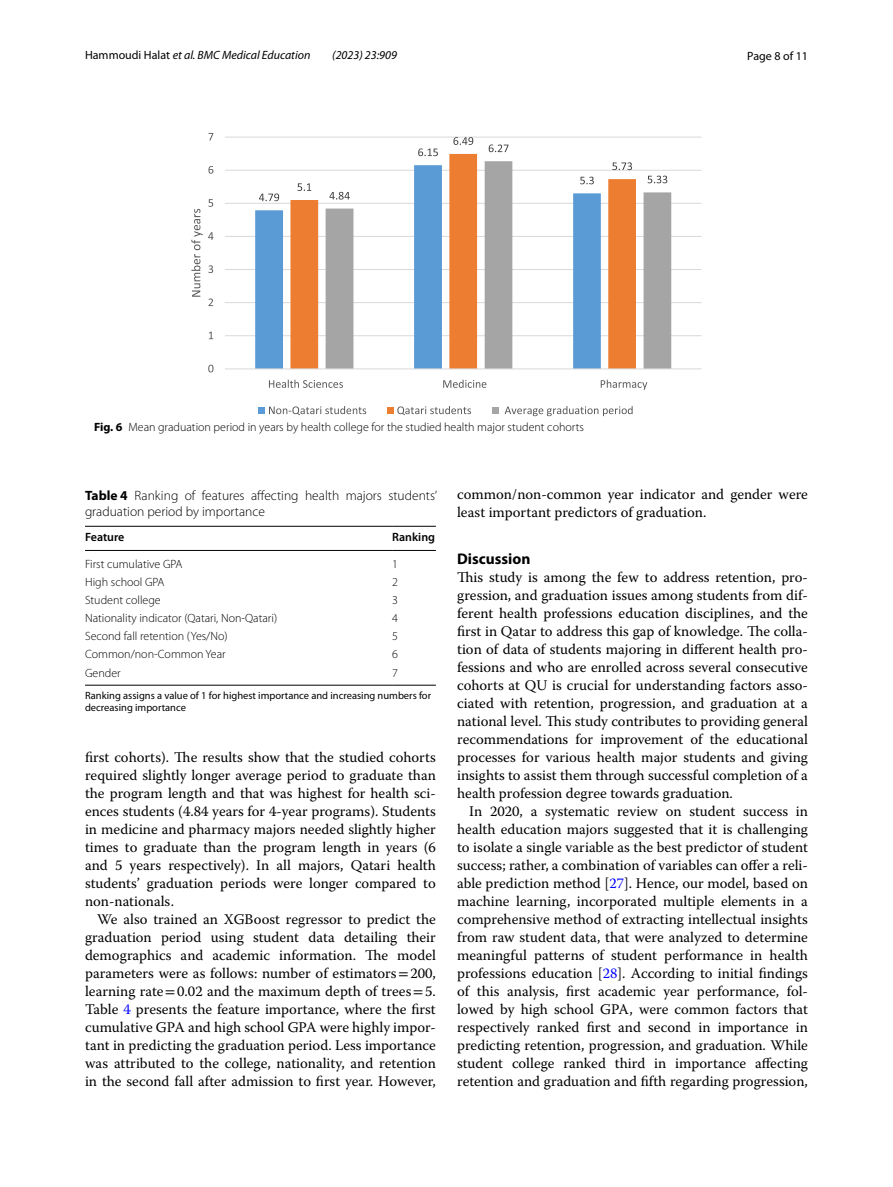
<style>
.page{position:relative;width:893px;height:1187px;background:#fff}
.page>*{position:absolute;margin:0;border:0;box-sizing:border-box;transform-origin:0 0}
.t1{font:700 15.45px "Myriad Pro";color:#000}
.t2{font:14.7px/18px "Warnock Pro";color:#000;text-align:justify}
.t3{font:300 13.5px/16.5px "Myriad Pro";color:#000}
.t4{font:300 12px "Myriad Pro";color:#000}
.t5{font:italic 12px "Myriad Pro";color:#000}
.t6{font:600 12px "Myriad Pro";color:#000}
.t7{font:12px "Myriad Pro";color:#000}
.t8{font:10.5px/12.8px "Myriad Pro";color:#000}
.s1{font-style:normal}
.s2{font-weight:700}
.s3{font-family:"STIX"}
.s4{color:#00f}
</style>
<div class="page">
<hr style="left:225px;top:335px;width:477px;height:1px;background:#d9d9d9">
<hr style="left:225px;top:302px;width:477px;height:1px;background:#d9d9d9">
<hr style="left:225px;top:269px;width:477px;height:1px;background:#d9d9d9">
<hr style="left:225px;top:236px;width:477px;height:1px;background:#d9d9d9">
<hr style="left:225px;top:203px;width:477px;height:1px;background:#d9d9d9">
<hr style="left:225px;top:170px;width:477px;height:1px;background:#d9d9d9">
<hr style="left:225px;top:137px;width:477px;height:1px;background:#d9d9d9">
<svg style="left:255px;top:196px;width:29px;height:172px;background:#6ba4d8"></svg>
<svg style="left:290px;top:154px;width:188px;height:214px;fill:#ed7d31"></svg>
<svg style="left:326px;top:161px;width:345px;height:207px"></svg>
<hr style="left:225px;top:368px;width:477px;height:1px;background:#d9d9d9">
<svg style="left:259px;top:193px;width:20px;height:8px"></svg>
<svg style="left:418px;top:148px;width:20px;height:8px"></svg>
<svg style="left:580px;top:177px;width:14px;height:7px"></svg>
<svg style="left:297px;top:183px;width:14px;height:8px"></svg>
<svg style="left:453px;top:137px;width:20px;height:8px"></svg>
<svg style="left:612px;top:162px;width:20px;height:8px"></svg>
<svg style="left:329px;top:192px;width:21px;height:7px"></svg>
<svg style="left:489px;top:144px;width:20px;height:8px"></svg>
<svg style="left:648px;top:176px;width:19px;height:7px"></svg>
<svg style="left:208px;top:364px;width:5px;height:8px"></svg>
<svg style="left:209px;top:331px;width:4px;height:8px"></svg>
<svg style="left:208px;top:166px;width:5px;height:8px"></svg>
<svg style="left:208px;top:133px;width:5px;height:7px"></svg>
<svg style="left:269px;top:379px;width:74px;height:9px"></svg>
<svg style="left:443px;top:379px;width:43px;height:9px"></svg>
<svg style="left:601px;top:379px;width:46px;height:11px"></svg>
<svg style="left:191px;top:199px;width:23px;height:107px"></svg>
<div style="left:259px;top:407px;width:6px;height:7px;background:#5b9bd5"></div>
<svg style="left:269px;top:406px;width:97px;height:9px"></svg>
<div style="left:387px;top:407px;width:7px;height:7px;background:#ed7d31"></div>
<svg style="left:397px;top:406px;width:74px;height:9px"></svg>
<div style="left:492px;top:407px;width:7px;height:7px;background:#a5a5a5"></div>
<svg style="left:505px;top:406px;width:128px;height:10px"></svg>
<hr style="left:85px;top:526px;width:307px;height:1px;background:#000">
<hr style="left:85px;top:550px;width:307px;height:1px;background:#000">
<hr style="left:392px;top:526px;width:44px;height:1px;background:#000">
<hr style="left:392px;top:550px;width:44px;height:1px;background:#000">
<hr style="left:85px;top:685px;width:307px;height:1px;background:#000">
<hr style="left:392px;top:685px;width:44px;height:1px;background:#000">
<p class="t5" style="left:85px;top:48px;width:227px"><span class="s1">Hammoudi Halat</span> et al. BMC Medical Education</p>
<p class="t5" style="left:332px;top:48px;width:66px">(2023) 23:909</p>
<p class="t7" style="left:747px;top:48px;width:62px">Page 8 of 11</p>
<p class="t4" style="left:94px;top:421px;width:491px"><span class="s2">Fig. 6</span> Mean graduation period in years by health college for the studied health major student cohorts</p>
<p class="t3" style="left:85px;top:487px;width:354px"><span class="s2">Table 4</span> Ranking of features affecting health majors students’ graduation period by importance</p>
<p class="t6" style="left:85px;top:529px;width:41px">Feature</p>
<p class="t6" style="left:392px;top:529px;width:44px">Ranking</p>
<p class="t4" style="left:85px;top:557px;width:99px">First cumulative GPA</p>
<p class="t4" style="left:392px;top:557px;width:7px">1</p>
<p class="t4" style="left:85px;top:575px;width:81px">High school GPA</p>
<p class="t4" style="left:392px;top:575px;width:7px">2</p>
<p class="t4" style="left:85px;top:593px;width:77px">Student college</p>
<p class="t4" style="left:392px;top:593px;width:7px">3</p>
<p class="t4" style="left:85px;top:611px;width:194px">Nationality indicator (Qatari, Non-Qatari)</p>
<p class="t4" style="left:392px;top:611px;width:7px">4</p>
<p class="t4" style="left:85px;top:629px;width:144px">Second fall retention (Yes/No)</p>
<p class="t4" style="left:392px;top:629px;width:7px">5</p>
<p class="t4" style="left:85px;top:647px;width:142px">Common/non-Common Year</p>
<p class="t4" style="left:392px;top:647px;width:7px">6</p>
<p class="t4" style="left:85px;top:666px;width:37px">Gender</p>
<p class="t4" style="left:392px;top:666px;width:7px">7</p>
<p class="t8" style="left:85px;top:688px;width:348px">Ranking assigns a value of 1 for highest importance and increasing numbers for decreasing importance</p>
<p class="t2" style="left:85px;top:747px;width:352px">first cohorts). The results show that the studied cohorts required slightly longer average period to graduate than the program length and that was highest for health sci&shy;ences students (4.84 years for 4-year programs). Students in medicine and pharmacy majors needed slightly higher times to graduate than the program length in years (6 and 5 years respectively). In all majors, Qatari health students’ graduation periods were longer compared to non-nationals.</p>
<p class="t2" style="left:85px;top:909px;width:352px;text-indent:12px">We also trained an XGBoost regressor to predict the graduation period using student data detailing their demographics and academic information. The model parameters were as follows: number of estimators<span class="s3">=</span>200, learning rate<span class="s3">=</span>0.02 and the maximum depth of trees<span class="s3">=</span>5.<br>Table <span class="s4">4</span> presents the feature importance, where the first cumulative GPA and high school GPA were highly impor&shy;tant in predicting the graduation period. Less importance was attributed to the college, nationality, and retention in the second fall after admission to first year. However,</p>
<p class="t2" style="left:457px;top:485px;width:352px">common/non-common year indicator and gender were least important predictors of graduation.</p>
<p class="t1" style="left:457px;top:548px;width:75px">Discussion</p>
<p class="t2" style="left:457px;top:568px;width:352px">This study is among the few to address retention, pro&shy;gression, and graduation issues among students from dif&shy;ferent health professions education disciplines, and the first in Qatar to address this gap of knowledge. The colla&shy;tion of data of students majoring in different health pro&shy;fessions and who are enrolled across several consecutive cohorts at QU is crucial for understanding factors asso&shy;ciated with retention, progression, and graduation at a national level. This study contributes to providing general recommendations for improvement of the educational processes for various health major students and giving insights to assist them through successful completion of a health profession degree towards graduation.</p>
<p class="t2" style="left:457px;top:802px;width:352px;text-indent:12px">In 2020, a systematic review on student success in health education majors suggested that it is challenging to isolate a single variable as the best predictor of student success; rather, a combination of variables can offer a reli&shy;able prediction method [<span class="s4">27</span>]. Hence, our model, based on machine learning, incorporated multiple elements in a comprehensive method of extracting intellectual insights from raw student data, that were analyzed to determine meaningful patterns of student performance in health professions education [<span class="s4">28</span>]. According to initial findings of this analysis, first academic year performance, fol&shy;lowed by high school GPA, were common factors that respectively ranked first and second in importance in predicting retention, progression, and graduation. While student college ranked third in importance affecting retention and graduation and fifth regarding progression,</p>
</div>
